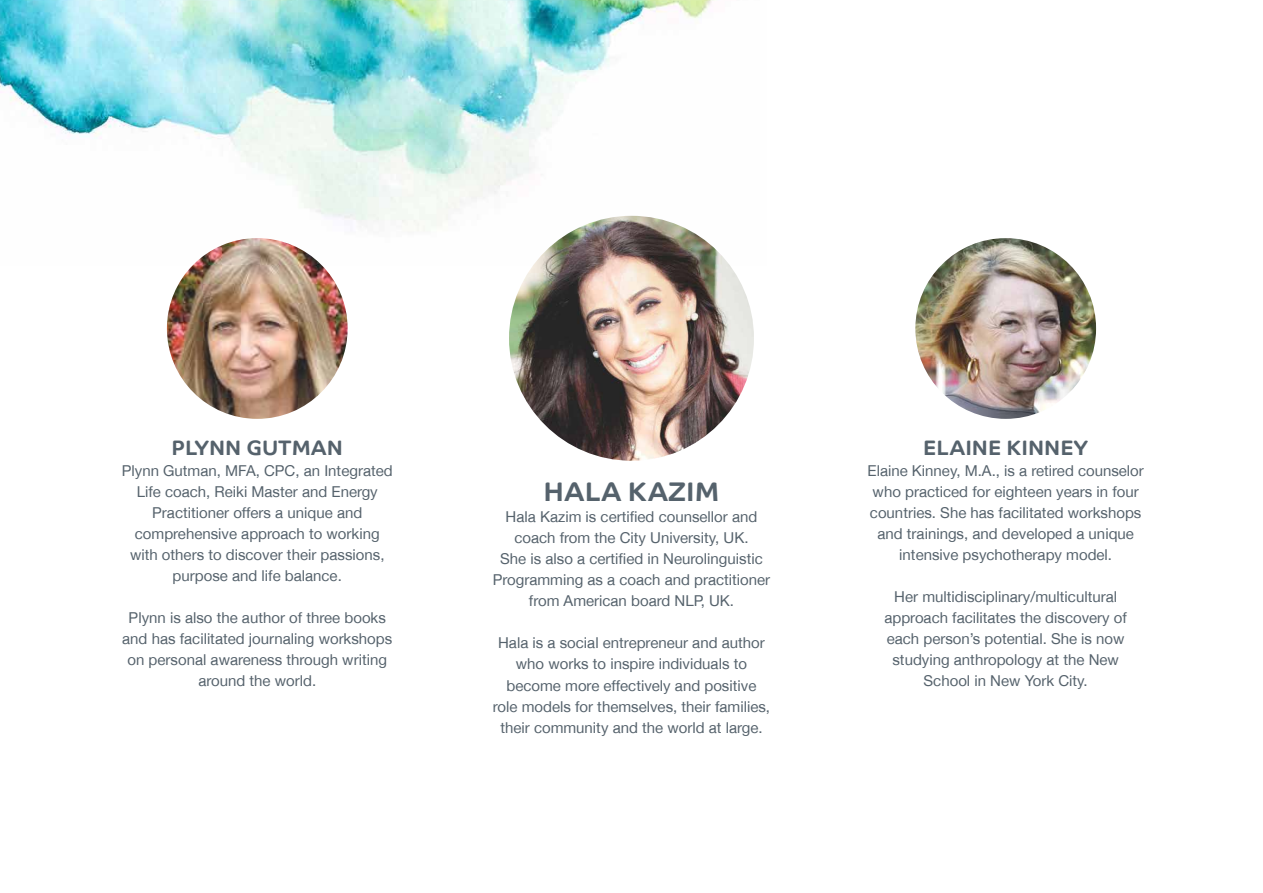
<style>
.page{position:relative;width:1263px;height:893px;background:#fff}
.page>*{position:absolute;margin:0;border:0;box-sizing:border-box;transform-origin:0 0}
.t1{font:700 27px "Co Text Arabic";color:#55626c}
.t2{font:700 21px "Co Text Arabic";color:#55626c}
.t3{font:15px/21px "Helvetica Neue LT Arabic";color:#55626c;text-align:center}
</style>
<div class="page">
<img style="left:0;top:0;width:730px;height:265px">
<img style="left:915px;top:238px;width:181px;height:181px;border-radius:90px">
<img style="left:509px;top:216px;width:245px;height:245px;border-radius:122px">
<img style="left:167px;top:238px;width:181px;height:181px;border-radius:90px">
<h2 class="t2" style="left:171px;top:435px;width:173px">PLYNN GUTMAN</h2>
<p class="t3" style="left:122px;top:460px;width:272px">Plynn Gutman, MFA, CPC, an Integrated Life coach, Reiki Master and Energy Practitioner offers a unique and comprehensive approach to working with others to discover their passions, purpose and life balance.</p>
<p class="t3" style="left:122px;top:607px;width:272px">Plynn is also the author of three books and has facilitated journaling workshops on personal awareness through writing around the world.</p>
<h1 class="t1" style="left:544px;top:476px;width:177px">HALA KAZIM</h1>
<p class="t3" style="left:506px;top:507px;width:253px">Hala Kazim is certified counsellor and</p>
<p class="t3" style="left:514px;top:528px;width:236px">coach from the City University, UK.</p>
<p class="t3" style="left:500px;top:549px;width:264px">She is also a certified in Neurolinguistic</p>
<p class="t3" style="left:493px;top:570px;width:279px">Programming as a coach and practitioner</p>
<p class="t3" style="left:701px;top:591px;width:35px">, UK.</p>
<p class="t3" style="left:529px;top:591px;width:176px">from American board NLP</p>
<p class="t3" style="left:493px;top:633px;width:279px">Hala is a social entrepreneur and author who works to inspire individuals to become more effectively and positive role models for themselves, their families, their community and the world at large.</p>
<h2 class="t2" style="left:923px;top:435px;width:167px">ELAINE KINNEY</h2>
<p class="t3" style="left:867px;top:460px;width:278px">Elaine Kinney M, A. is., a retired counselor who practiced for eighteen years in four countries. She has facilitated workshops and trainings, and developed a unique intensive psychotherapy model.</p>
<p class="t3" style="left:884px;top:586px;width:244px">Her multidisciplinary/multicultural approach facilitates the discovery of each person s’ potential. She is now studying anthropology at the New School in New York City.</p>
</div>
